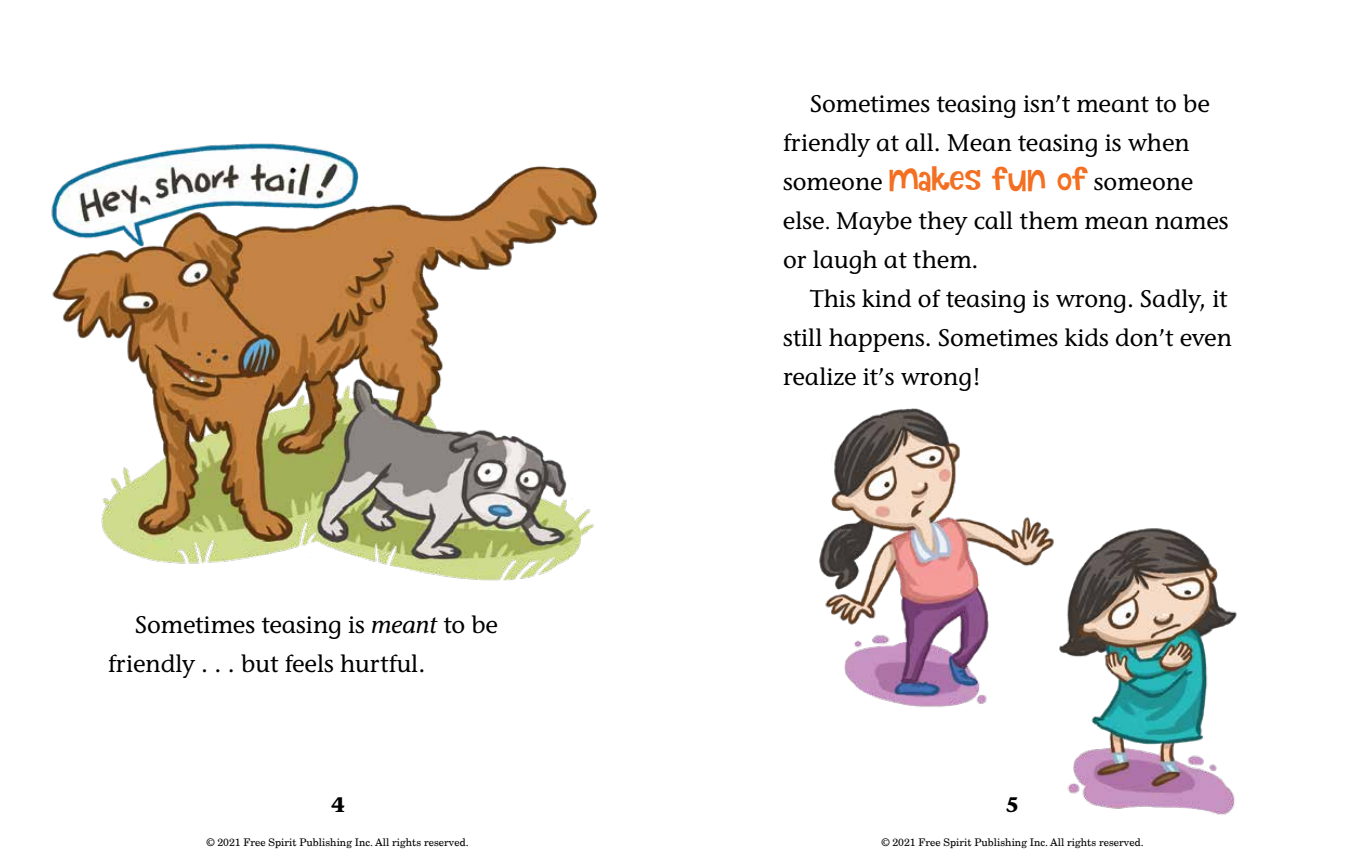
<style>
.page{position:relative;width:1350px;height:864px;background:#fff}
.page>*{position:absolute;margin:0;border:0;box-sizing:border-box;transform-origin:0 0}
.t1{font:500 24px/39px "Stone Informal ITC Pro";color:#000}
.t2{font:700 21px "Stone Informal ITC Pro";color:#000}
.t3{font:10.5px "New Century Schlbk LT Pro";color:#000}
.s1{font-style:italic}
.s2{font-family:"Rowboat";font-weight:400;font-size:33px;color:#f36f21}
.s3{font-size:20.25px}
</style>
<div class="page">
<img style="left:51px;top:143px;width:547px;height:438px">
<img style="left:819px;top:408px;width:418px;height:407px">
<p class="t1" style="left:108px;top:605px;width:392px;text-indent:27px">Sometimes teasing is <span class="s1">meant</span> to be friendly . . . but feels hurtful.</p>
<p class="t1" style="left:783px;top:84px;width:447px;text-indent:27px">Sometimes teasing isn’t meant to be friendly at all. Mean teasing is when someone <span class="s2">makes fun of</span> someone else<span class="s3">.</span> Maybe they call them mean names or laugh at them.</p>
<p class="t1" style="left:783px;top:279px;width:450px;text-indent:27px">This kind of teasing is wrong. Sadly, it still happens. Sometimes kids don’t even realize it’s wrong!</p>
<p class="t2" style="left:332px;top:790px;width:15px">4</p>
<p class="t2" style="left:1006px;top:790px;width:15px">5</p>
<p class="t3" style="left:207px;top:835px;width:264px">© 2021 Free Spirit Publishing Inc. All rights reserved.</p>
<p class="t3" style="left:882px;top:835px;width:264px">© 2021 Free Spirit Publishing Inc. All rights reserved.</p>
</div>
